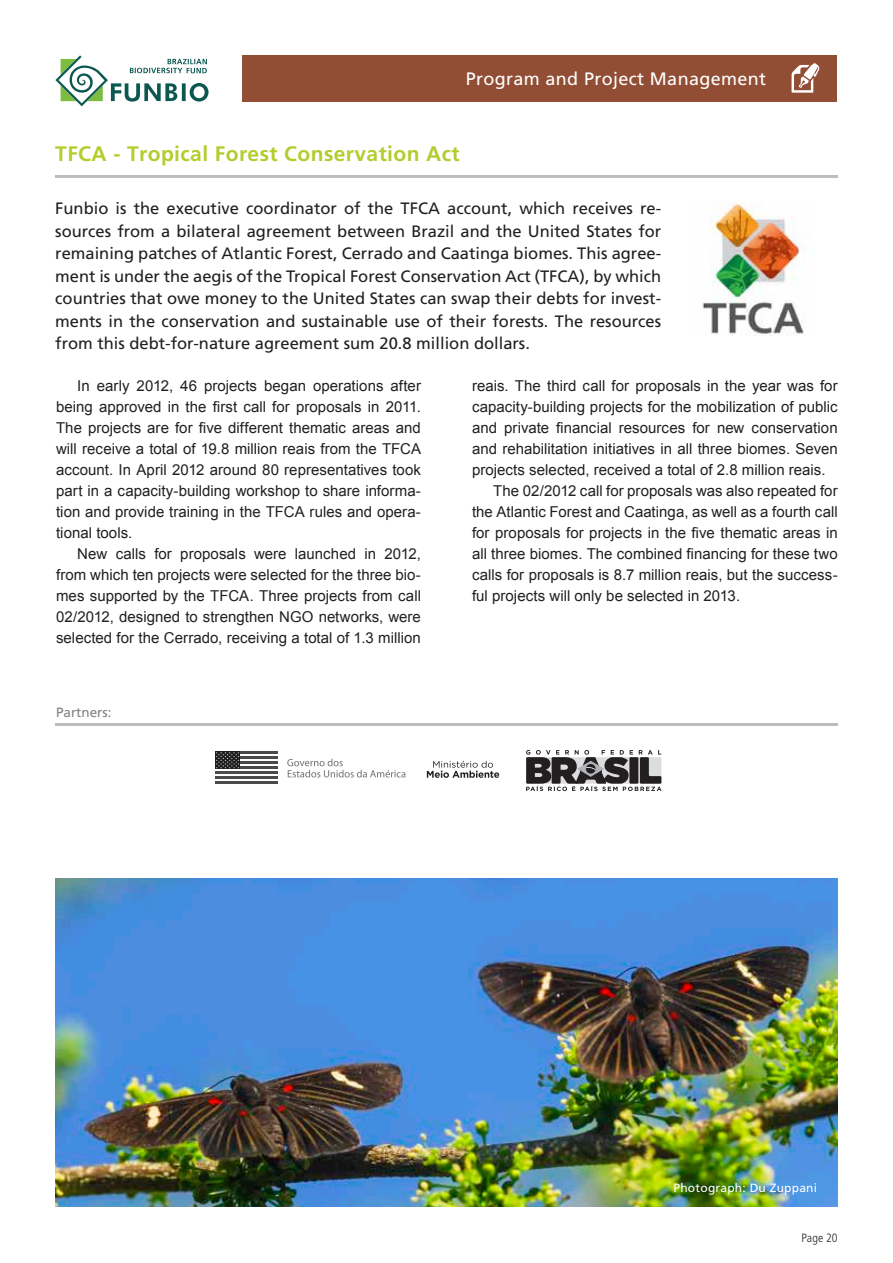
<style>
.page{position:relative;width:893px;height:1263px;background:#fff}
.page>*{position:absolute;margin:0;border:0;box-sizing:border-box;transform-origin:0 0}
.t1{font:700 21px "Frutiger";letter-spacing:.02em;color:#b4cc2e}
.t2{font:18px "Frutiger";letter-spacing:.02em;color:#fff}
.t3{font:16.5px/22.5px "Frutiger";color:#231f20;text-align:justify}
.t4{font:15px/21px "Arial";letter-spacing:.005em;color:#231f20;text-align:justify}
.t5{font:13.5px "Frutiger";color:#808285}
.t6{font:12px "Frutiger";letter-spacing:.02em;color:#fff}
.t7{font:300 condensed 12px "Frutiger";letter-spacing:.01em;color:#231f20}
.s1{font-family:"Frutiger LT Std"}
</style>
<div class="page">
<div style="left:242px;top:55px;width:595px;height:47px;background:#914e34"></div>
<svg style="left:55px;top:55px;width:154px;height:51px"></svg>
<svg style="left:792px;top:63px;width:28px;height:30px"></svg>
<img style="left:55px;top:878px;width:783px;height:329px">
<img style="left:702px;top:201px;width:104px;height:135px">
<hr style="left:215px;top:771px;width:62px;height:3px;background:#4a4a4a">
<hr style="left:215px;top:777px;width:62px;height:2px;background:#4a4a4a">
<hr style="left:215px;top:782px;width:62px;height:2px;background:#4a4a4a">
<hr style="left:240px;top:751px;width:37px;height:3px;background:#4a4a4a">
<hr style="left:240px;top:756px;width:37px;height:3px;background:#4a4a4a">
<hr style="left:240px;top:761px;width:37px;height:3px;background:#4a4a4a">
<hr style="left:240px;top:766px;width:37px;height:3px;background:#4a4a4a">
<div style="left:215px;top:751px;width:25px;height:18px;background:#1c1c1c"></div>
<svg style="left:216px;top:752px;width:23px;height:16px"></svg>
<svg style="left:287px;top:759px;width:118px;height:18px"></svg>
<svg style="left:427px;top:761px;width:72px;height:17px"></svg>
<svg style="left:526px;top:750px;width:135px;height:41px"></svg>
<hr style="left:56px;top:724px;width:782px;height:2px;background:#bcbdc0">
<hr style="left:55px;top:175px;width:783px;height:2px;background:#bcbdc0">
<p class="t2" style="left:466px;top:69px;width:302px">Program and Project Management</p>
<h1 class="t1" style="left:55px;top:141px;width:406px"><span class="s1">TFCA -</span> Tropical Forest Conservation Act</h1>
<p class="t3" style="left:55px;top:197px;width:607px">Funbio is the executive coordinator of the TFCA account, which receives re&shy;sources from a bilateral agreement between Brazil and the United States for remaining patches of Atlantic Forest, Cerrado and Caatinga biomes. This agree&shy;ment is under the aegis of the Tropical Forest Conservation Act (TFCA), by which countries that owe money to the United States can swap their debts for invest&shy;ments in the conservation and sustainable use of their forests. The resources from this debt-for-nature agreement sum 20.8 million dollars.</p>
<p class="t4" style="left:56px;top:375px;width:366px;text-indent:21px">In early 2012, 46 projects began operations after being approved in the first call for proposals in 2011.<br>The projects are for five different thematic areas and will receive a total of 19.8 million reais from the TFCA account. In April 2012 around 80 representatives took part in a capacity-building workshop to share informa&shy;tion and provide training in the TFCA rules and opera&shy;tional tools.</p>
<p class="t4" style="left:56px;top:543px;width:366px;text-indent:21px">New calls for proposals were launched in 2012, from which ten projects were selected for the three bio&shy;mes supported by the TFCA. Three projects from call 02/2012, designed to strengthen NGO networks, were selected for the Cerrado, receiving a total of 1.3 million</p>
<p class="t4" style="left:472px;top:375px;width:367px">reais. The third call for proposals in the year was for</p>
<p class="t4" style="left:472px;top:396px;width:367px">capacity-building projects for the mobilization of public</p>
<p class="t4" style="left:472px;top:417px;width:367px">and private financial resources for new conservation</p>
<p class="t4" style="left:472px;top:438px;width:367px">and rehabilitation initiatives in all three biomes. Seven</p>
<p class="t4" style="left:472px;top:459px;width:355px">projects selected, received a total of 2.8 million reais.</p>
<p class="t4" style="left:493px;top:480px;width:346px">The 02/2012 call for proposals was also repeated for</p>
<p class="t4" style="left:472px;top:501px;width:367px">the Atlantic Forest and Caatinga, as well as a fourth call</p>
<p class="t4" style="left:472px;top:522px;width:367px">for proposals for projects in the five thematic areas in</p>
<p class="t4" style="left:472px;top:543px;width:367px">all three biomes. The combined financing for these two</p>
<p class="t4" style="left:472px;top:564px;width:367px">calls for proposals is 8.7 million reais, but the success-</p>
<p class="t4" style="left:472px;top:585px;width:270px">ful projects will only be selected in 2013.</p>
<p class="t5" style="left:56px;top:704px;width:57px">Partners:</p>
<p class="t6" style="left:673px;top:1181px;width:145px">Photograph: Du Zuppani</p>
<p class="t7" style="left:801px;top:1231px;width:38px">Page 20</p>
</div>
